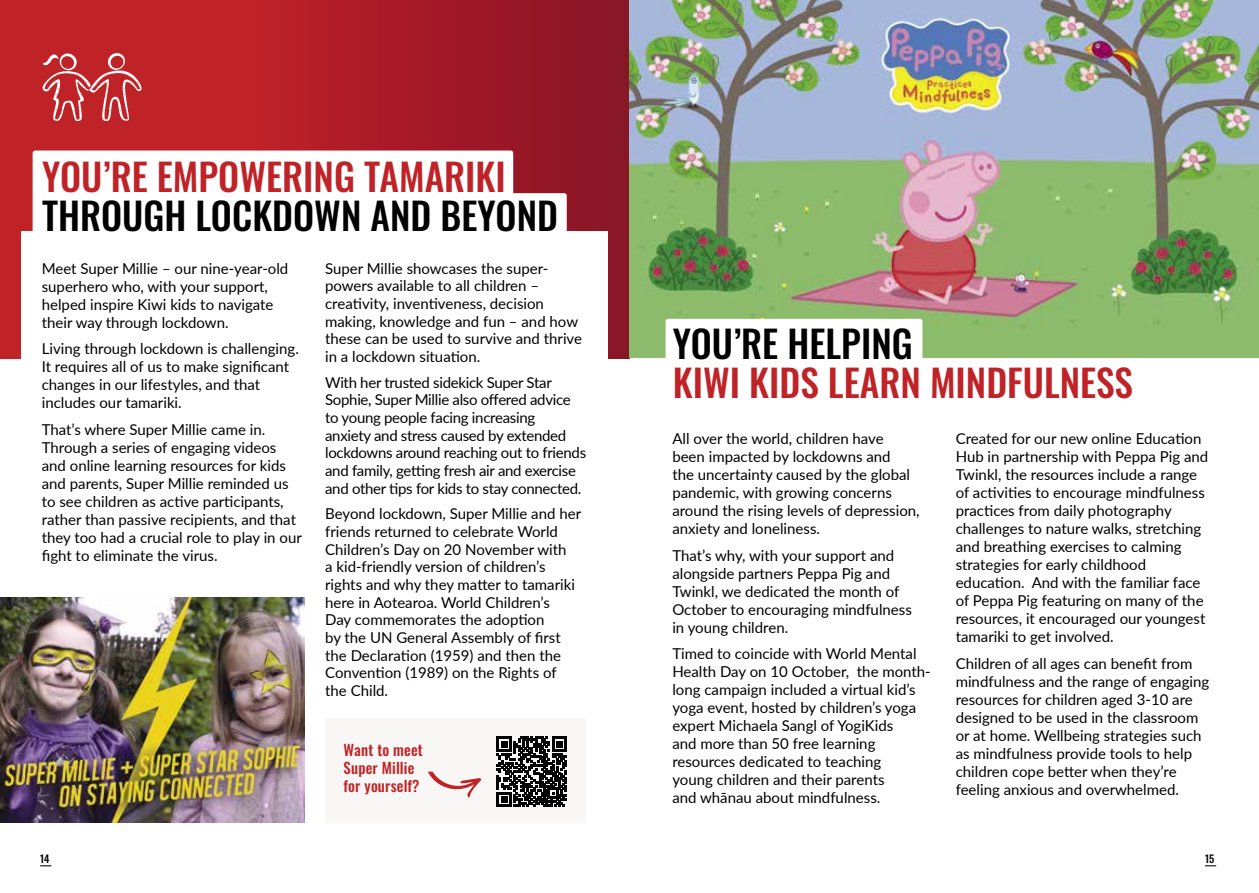
<style>
.page{position:relative;width:1259px;height:893px;background:#fff}
.page>*{position:absolute;margin:0;border:0;box-sizing:border-box;transform-origin:0 0}
.t1{font:500 37.5px "Oswald";color:#c02327}
.t2{font:500 37.5px "Oswald";color:#000}
.t3{font:15px/18px "Lato";color:#000}
.t4{font:15px/17.7px "Lato";letter-spacing:-.02em;color:#000}
.t5{font:500 15px/18px "Oswald";letter-spacing:.01em;color:#c02327}
.t6{font:500 10.5px "Oswald";color:#000}
</style>
<div class="page">
<div style="left:0;top:0;width:629px;height:358px;background:linear-gradient(to right,#ce292a,#901527)"></div>
<div style="left:43px;top:193px;width:524px;height:47px;background:#fff;border-radius:3px"></div>
<div style="left:33px;top:151px;width:480px;height:90px;background:#fff;border-radius:3px"></div>
<div style="left:21px;top:231px;width:587px;height:400px;background:#fff"></div>
<div style="left:325px;top:718px;width:261px;height:105px;background:#f9f7f5;border-radius:3px"></div>
<svg style="left:428px;top:772px;width:54px;height:26px"></svg>
<svg style="left:497px;top:737px;width:70px;height:70px"></svg>
<img style="left:0;top:598px;width:304px;height:224px">
<svg style="left:42px;top:52px;width:100px;height:70px;background:#cb494c"></svg>
<img style="left:629px;top:0;width:630px;height:358px">
<div style="left:665px;top:319px;width:257px;height:54px;background:#fff;border-radius:3px"></div>
<h1 class="t1" style="left:42px;top:157px;width:465px">YOU’RE EMPOWERING TAMARIKI</h1>
<h1 class="t2" style="left:42px;top:196px;width:517px">THROUGH LOCKDOWN AND BEYOND</h1>
<p class="t3" style="left:42px;top:259px;width:248px">Meet Super Millie – our nine-year-old superhero who, with your support, helped inspire Kiwi kids to navigate their way through lockdown.</p>
<p class="t3" style="left:42px;top:339px;width:259px">Living through lockdown is challenging.<br>It requires all of us to make significant changes in our lifestyles, and that includes our tamariki.</p>
<p class="t3" style="left:42px;top:420px;width:262px">That’s where Super Millie came in.<br>Through a series of engaging videos and online learning resources for kids and parents, Super Millie reminded us to see children as active participants, rather than passive recipients, and that they too had a crucial role to play in our fight to eliminate the virus.</p>
<p class="t3" style="left:325px;top:259px;width:258px">Super Millie showcases the super&shy;powers available to all children – creativity, inventiveness, decision making, knowledge and fun – and how these can be used to survive and thrive in a lockdown situation.</p>
<p class="t4" style="left:325px;top:373px;width:262px">With her trusted sidekick Super Star Sophie, Super Millie also offered advice to young people facing increasing<br>anxiety and stress caused by extended lockdowns around reaching out to friends and family, getting fresh air and exercise and other tips for kids to stay connected.</p>
<p class="t3" style="left:325px;top:504px;width:257px">Beyond lockdown, Super Millie and her friends returned to celebrate World Children’s Day on 20 November with<br>a kid-friendly version of children’s rights and why they matter to tamariki here in Aotearoa. World Children’s<br>Day commemorates the adoption<br>by the UN General Assembly of first the Declaration (1959) and then the Convention (1989) on the Rights of the Child.</p>
<p class="t5" style="left:343px;top:742px;width:81px">Want to meet<br>Super Millie for yourself?</p>
<h1 class="t2" style="left:673px;top:325px;width:241px">YOU’RE HELPING</h1>
<h1 class="t1" style="left:673px;top:364px;width:462px">KIWI KIDS LEARN MINDFULNESS</h1>
<p class="t3" style="left:672px;top:429px;width:249px">All over the world, children have been impacted by lockdowns and<br>the uncertainty caused by the global pandemic, with growing concerns around the rising levels of depression, anxiety and loneliness.</p>
<p class="t3" style="left:672px;top:545px;width:241px">That’s why, with your support and alongside partners Peppa Pig and<br>Twinkl, we dedicated the month of<br>October to encouraging mindfulness in young children.</p>
<p class="t3" style="left:672px;top:644px;width:260px">Timed to coincide with World Mental Health Day on 10 October, the month&shy;long campaign included a virtual kid’s yoga event, hosted by children’s yoga expert Michaela Sangl of YogiKids<br>and more than 50 free learning resources dedicated to teaching<br>young children and their parents<br>and whānau about mindfulness.</p>
<p class="t3" style="left:955px;top:429px;width:254px">Created for our new online Education Hub in partnership with Peppa Pig and Twinkl, the resources include a range of activities to encourage mindfulness practices from daily photography challenges to nature walks, stretching and breathing exercises to calming strategies for early childhood education. And with the familiar face of Peppa Pig featuring on many of the resources, it encouraged our youngest tamariki to get involved.</p>
<p class="t3" style="left:955px;top:653px;width:255px">Children of all ages can benefit from mindfulness and the range of engaging resources for children aged 3-10 are designed to be used in the classroom or at home. Wellbeing strategies such as mindfulness provide tools to help children cope better when they’re feeling anxious and overwhelmed.</p>
<p class="t6" style="left:40px;top:853px;width:11px">14</p>
<p class="t6" style="left:1205px;top:853px;width:11px">15</p>
</div>
